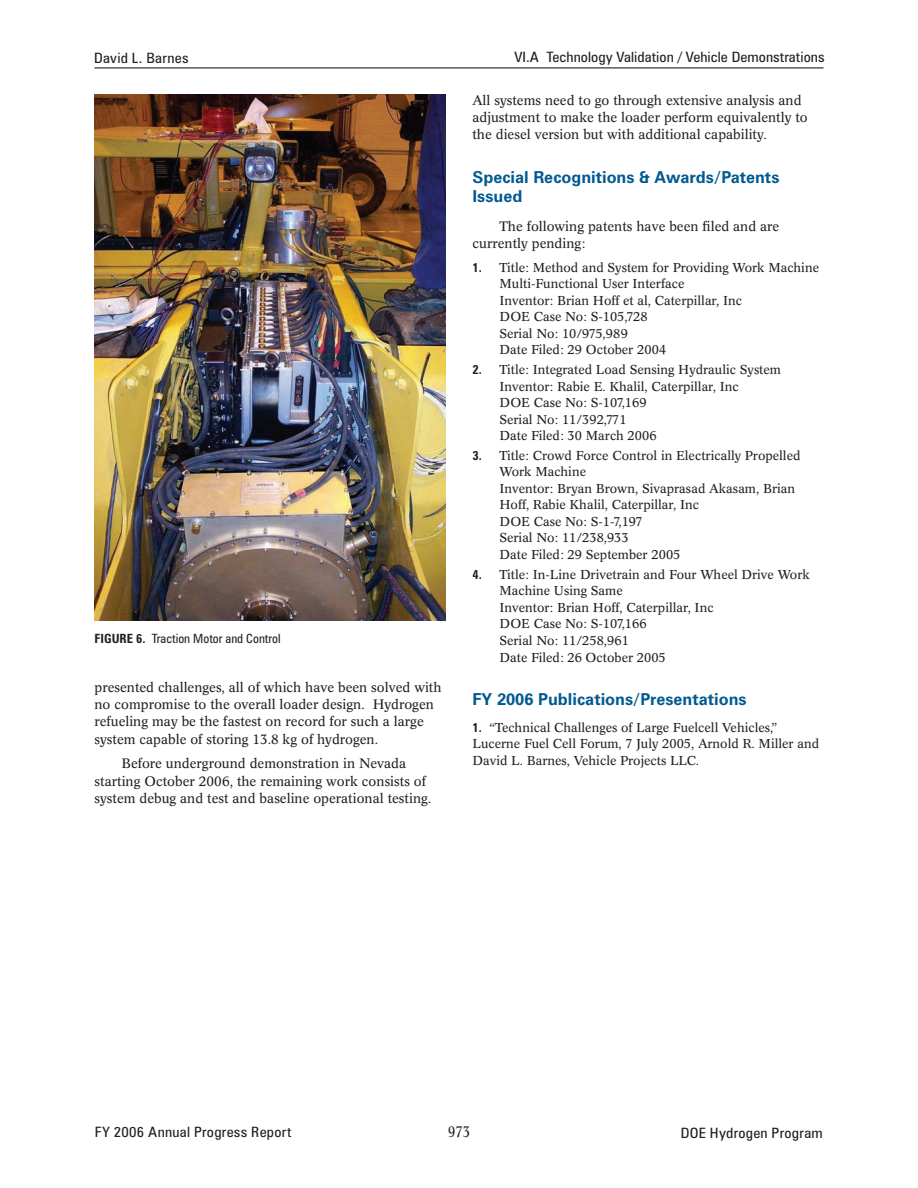
<style>
.page{position:relative;width:918px;height:1188px;background:#fff}
.page>*{position:absolute;margin:0;border:0;box-sizing:border-box;transform-origin:0 0}
._1_RptObjHead{font:700 16.5px/19.8px "Zurich BT";color:#005990}
.t1{font:condensed 15px "Concorde BE";color:#231f20}
.t2{font:condensed 14.25px "Zurich BT";letter-spacing:.015em;color:#231f20;scale:1.08 1}
._1_Body_text{font:13.5px/17.2px "Concorde BE";color:#231f20}
._1_Bulleted_ABC{font:12.75px/16.5px "Concorde BE";color:#231f20}
._1_Reference{font:12.75px/16.5px "Concorde BE";color:#231f20}
._1_FigureTitle{font:condensed 12.75px "Zurich BT";color:#231f20}
.s1{font-weight:700}
.s2{font-family:"Zurich BT";font-weight:700;font-stretch:condensed}
</style>
<div class="page">
<hr style="left:94px;top:67px;width:730px;height:1px;background:#231f20">
<img style="left:94px;top:94px;width:351px;height:527px">
<p class="t2" style="left:94px;top:49px;width:89px">David L. Barnes</p>
<p class="t2" style="left:514px;top:49px;width:289px">VI.A Technology Validation / Vehicle Demonstrations</p>
<p class="_1_FigureTitle" style="left:94px;top:631px;width:188px"><span class="s1">FIGURE 6.</span> Traction Motor and Control</p>
<p class="_1_Body_text" style="left:94px;top:679px;width:349px">presented challenges, all of which have been solved with no compromise to the overall loader design. Hydrogen refueling may be the fastest on record for such a large system capable of storing 13.8 kg of hydrogen.</p>
<p class="_1_Body_text" style="left:94px;top:755px;width:338px;text-align:center">Before underground demonstration in Nevada<br>starting October 2006, the remaining work consists of system debug and test and baseline operational testing.</p>
<p class="_1_Body_text" style="left:472px;top:92px;width:337px">All systems need to go through extensive analysis and adjustment to make the loader perform equivalently to the diesel version but with additional capability.</p>
<p class="_1_RptObjHead" style="left:472px;top:167px;width:308px">Special Recognitions &amp; Awards/Patents<br>Issued</p>
<p class="_1_Body_text" style="left:472px;top:217px;width:308px;text-indent:27px">The following patents have been filed and are currently pending:</p>
<p class="_1_Bulleted_ABC" style="left:500px;top:259px;width:321px;text-indent:-27px"><span class="s2">1.</span> Title: Method and System for Providing Work Machine Multi-Functional User Interface<br>Inventor: Brian Hoff et al, Caterpillar, Inc<br>DOE Case No: S-105,728<br>Serial No: 10/975,989<br>Date Filed: 29 October 2004</p>
<p class="_1_Bulleted_ABC" style="left:499px;top:362px;width:283px;text-indent:-27px"><span class="s2">2.</span> Title: Integrated Load Sensing Hydraulic System Inventor: Rabie E. Khalil, Caterpillar, Inc<br>DOE Case No: S-107,169<br>Serial No: 11/392,771<br>Date Filed: 30 March 2006</p>
<p class="_1_Bulleted_ABC" style="left:500px;top:447px;width:303px;text-indent:-27px"><span class="s2">3.</span> Title: Crowd Force Control in Electrically Propelled Work Machine<br>Inventor: Bryan Brown, Sivaprasad Akasam, Brian Hoff, Rabie Khalil, Caterpillar, Inc<br>DOE Case No: S-1-7,197<br>Serial No: 11/238,933<br>Date Filed: 29 September 2005</p>
<p class="_1_Bulleted_ABC" style="left:500px;top:566px;width:312px;text-indent:-27px"><span class="s2">4.</span> Title: In-Line Drivetrain and Four Wheel Drive Work<br>Machine Using Same<br>Inventor: Brian Hoff, Caterpillar, Inc<br>DOE Case No: S-107,166<br>Serial No: 11/258,961<br>Date Filed: 26 October 2005</p>
<p class="_1_RptObjHead" style="left:472px;top:689px;width:276px">FY 2006 Publications/Presentations</p>
<p class="_1_Reference" style="left:472px;top:719px;width:348px"><span class="s2">1.</span> “Technical Challenges of Large Fuelcell Vehicles,”<br>Lucerne Fuel Cell Forum, 7 July 2005, Arnold R. Miller and<br>David L. Barnes, Vehicle Projects LLC.</p>
<p class="t2" style="left:95px;top:1124px;width:184px">FY 2006 Annual Progress Report</p>
<p class="t1" style="left:448px;top:1123px;width:23px">973</p>
<p class="t2" style="left:681px;top:1124px;width:133px">DOE Hydrogen Program</p>
</div>
